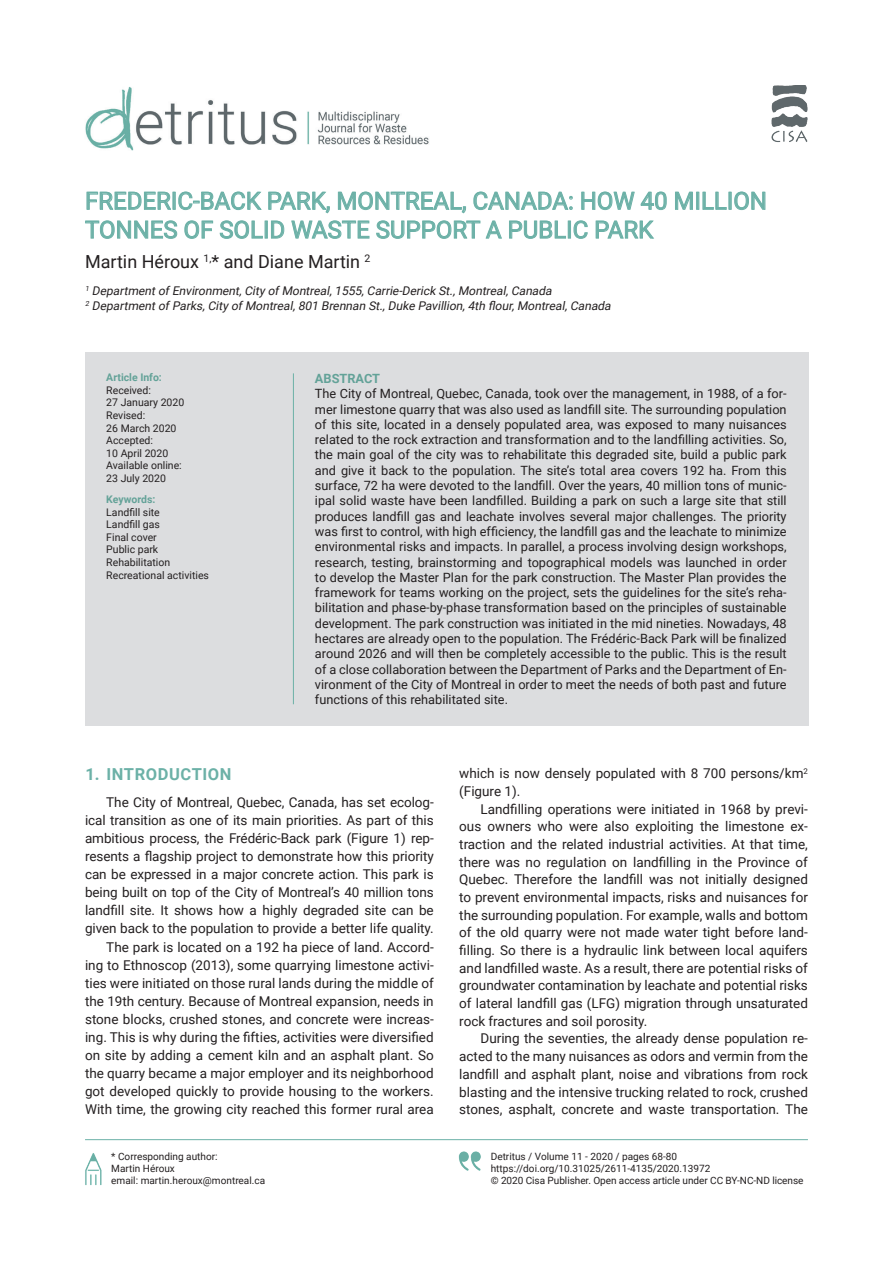
<style>
.page{position:relative;width:893px;height:1263px;background:#fff}
.page>*{position:absolute;margin:0;border:0;box-sizing:border-box;transform-origin:0 0}
.t1{font:24px/28.8px "Roboto";color:#6cb1a7}
.t2{font:18px "Roboto";color:#231f20}
.t3{font:700 16.5px "Roboto";letter-spacing:.035em;color:#6cb1a7}
.t4{font:13.5px/18px "Roboto";color:#231f20;text-align:justify}
.t5{font:12.75px/15.3px "Roboto";color:#231f20;text-align:justify}
.t6{font:700 12.75px "Roboto";color:#63a298}
.t7{font:italic 12px/14.4px "Roboto";color:#231f20}
.t8{font:10.5px/12.6px "Roboto";color:#231f20}
.t9{font:700 10.5px "Roboto";color:#63a298}
.t10{font:10.05px/12px "Roboto";color:#231f20}
</style>
<div class="page">
<img style="left:85px;top:86px;width:344px;height:65px">
<hr style="left:85px;top:1139px;width:723px;height:1px;background:#6cb1a7">
<img style="left:458px;top:1151px;width:23px;height:20px">
<img style="left:85px;top:1153px;width:17px;height:33px">
<img style="left:771px;top:85px;width:37px;height:57px">
<div style="left:85px;top:352px;width:723px;height:373px;background:#dcdddf"></div>
<svg style="left:87px;top:192px;width:174px;height:18px"></svg>
<svg style="left:269px;top:192px;width:60px;height:21px"></svg>
<svg style="left:338px;top:192px;width:128px;height:21px"></svg>
<svg style="left:474px;top:192px;width:98px;height:18px"></svg>
<svg style="left:582px;top:192px;width:52px;height:18px"></svg>
<svg style="left:641px;top:192px;width:25px;height:18px"></svg>
<svg style="left:675px;top:192px;width:18px;height:17px"></svg>
<div style="left:696px;top:192px;width:3px;height:17px;border:1px solid #6cb1a7"></div>
<svg style="left:703px;top:192px;width:62px;height:18px"></svg>
<svg style="left:85px;top:221px;width:92px;height:18px"></svg>
<svg style="left:185px;top:221px;width:28px;height:18px"></svg>
<svg style="left:220px;top:221px;width:64px;height:18px"></svg>
<svg style="left:292px;top:221px;width:77px;height:18px"></svg>
<svg style="left:377px;top:221px;width:103px;height:18px"></svg>
<svg style="left:486px;top:221px;width:15px;height:17px"></svg>
<svg style="left:509px;top:221px;width:57px;height:17px"></svg>
<div style="left:568px;top:221px;width:3px;height:17px;border:1px solid #6cb1a7"></div>
<svg style="left:574px;top:221px;width:13px;height:18px"></svg>
<svg style="left:596px;top:221px;width:58px;height:17px"></svg>
<hr style="left:293px;top:373px;width:1px;height:331px;background:#6cb1a7">
<h1 class="t1" style="left:85px;top:186px;width:683px">FREDERIC-BACK PARK, MONTREAL, CANADA: HOW 40 MILLION<br>TONNES OF SOLID WASTE SUPPORT A PUBLIC PARK</h1>
<h2 class="t2" style="left:85px;top:249px;width:287px">Martin Héroux <sup>1,</sup>* and Diane Martin <sup>2</sup></h2>
<p class="t7" style="left:85px;top:283px;width:530px"><sup>1</sup> DepartmentofEnvironment,City ofMontreal,1555,Carrie-Derick St.,Montreal,Canada<br><sup>2</sup> DepartmentofParks,City ofMontreal,801 Brennan St.,Duke Pavillion,4th flour,Montreal,Canada</p>
<p class="t9" style="left:106px;top:370px;width:57px">Article Info:</p>
<p class="t8" style="left:106px;top:383px;width:80px">Received:<br>27 January 2020<br>Revised:<br>26 March 2020<br>Accepted:<br>10 April 2020<br>Available online:<br>23 July 2020</p>
<p class="t9" style="left:106px;top:492px;width:51px">Keywords:</p>
<p class="t8" style="left:106px;top:505px;width:104px">Landfill site<br>Landfill gas<br>Final cover<br>Public park<br>Rehabilitation<br>Recreational activities</p>
<p class="t6" style="left:315px;top:369px;width:67px">ABSTRACT</p>
<p class="t5" style="left:315px;top:386px;width:473px">The City of Montreal, Quebec, Canada, took over the management, in 1988, of a for&shy;mer limestone quarry that was also used as landfill site. The surrounding population of this site, located in a densely populated area, was exposed to many nuisances related to the rock extraction and transformation and to the landfilling activities. So, the main goal of the city was to rehabilitate this degraded site, build a public park and give it back to the population. The site’s total area covers 192 ha. From this surface, 72 ha were devoted to the landfill. Over the years, 40 million tons of munic&shy;ipal solid waste have been landfilled. Building a park on such a large site that still produces landfill gas and leachate involves several major challenges. The priority was first to control, with high efficiency, the landfill gas and the leachate to minimize environmental risks and impacts. In parallel, a process involving design workshops, research, testing, brainstorming and topographical models was launched in order to develop the Master Plan for the park construction. The Master Plan provides the framework for teams working on the project, sets the guidelines for the site’s reha&shy;bilitation and phase-by-phase transformation based on the principles of sustainable development. The park construction was initiated in the mid nineties. Nowadays, 48 hectares are already open to the population. The Frédéric-Back Park will be finalized around 2026 and will then be completely accessible to the public. This is the result of a close collaboration between the Department of Parks and the Department of En&shy;vironment of the City of Montreal in order to meet the needs of both past and future functions of this rehabilitated site.</p>
<p class="t3" style="left:85px;top:763px;width:148px">1. INTRODUCTION</p>
<p class="t4" style="left:85px;top:793px;width:350px;text-align:right">The City of Montreal, Quebec, Canada, has set ecolog&shy;ical transition as one of its main priorities. As part of this ambitious process, the Frédéric-Back park (Figure 1) rep&shy;resents a flagship project to demonstrate how this priority can be expressed in a major concrete action. This park is being built on top of the City of Montreal’s 40 million tons landfill site. It shows how a highly degraded site can be given back to the population to provide a better life quality.<br>The park is located on a 192 ha piece of land. Accord&shy;ing to Ethnoscop (2013), some quarrying limestone activi&shy;ties were initiated on those rural lands during the middle of the 19th century. Because of Montreal expansion, needs in stone blocks, crushed stones, and concrete were increas&shy;ing. This is why during the fifties, activities were diversified on site by adding a cement kiln and an asphalt plant. So the quarry became a major employer and its neighborhood got developed quickly to provide housing to the workers.<br>With time, the growing city reached this former rural area</p>
<p class="t4" style="left:459px;top:764px;width:350px">which is now densely populated with 8 700 persons/km<sup>2 </sup>(Figure 1).</p>
<p class="t4" style="left:459px;top:799px;width:350px;text-indent:21px">Landfilling operations were initiated in 1968 by previ&shy;ous owners who were also exploiting the limestone ex&shy;traction and the related industrial activities. At that time, there was no regulation on landfilling in the Province of Quebec. Therefore the landfill was not initially designed to prevent environmental impacts, risks and nuisances for the surrounding population. For example, walls and bottom of the old quarry were not made water tight before land&shy;filling. So there is a hydraulic link between local aquifers and landfilled waste. As a result, there are potential risks of groundwater contamination by leachate and potential risks of lateral landfill gas (LFG) migration through unsaturated rock fractures and soil porosity.</p>
<p class="t4" style="left:459px;top:1029px;width:350px;text-indent:21px">During the seventies, the already dense population re&shy;acted to the many nuisances as odors and vermin from the landfill and asphalt plant, noise and vibrations from rock blasting and the intensive trucking related to rock, crushed stones, asphalt, concrete and waste transportation. The</p>
<p class="t10" style="left:111px;top:1150px;width:155px">* Corresponding author:<br>Martin Héroux<br>email: martin.heroux@montreal.ca</p>
<p class="t10" style="left:491px;top:1150px;width:314px">Detritus / Volume 11 - 2020 / pages 68-80 https://doi.org/10.31025/2611-4135/2020.13972<br>© 2020 Cisa Publisher. Open access article under CC BY-NC-ND license</p>
</div>
